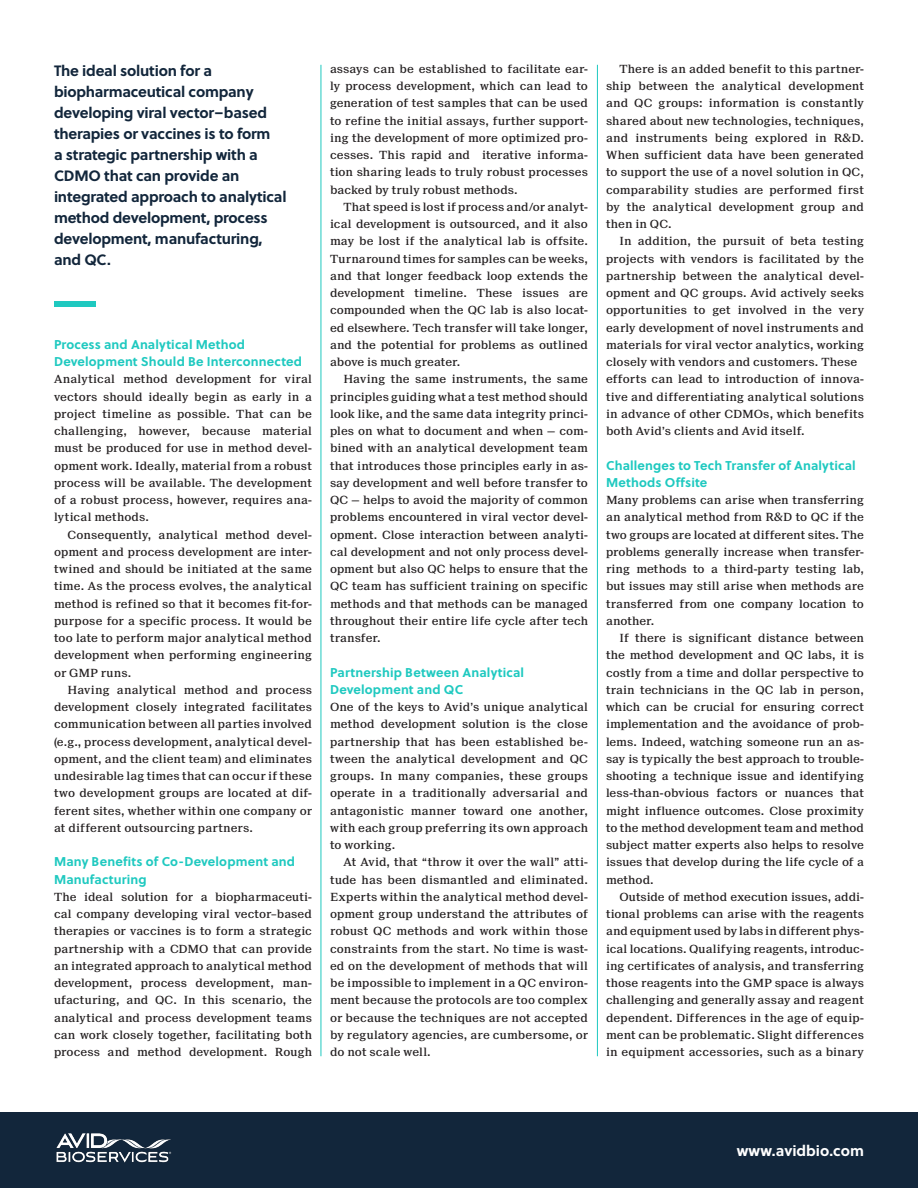
<style>
.page{position:relative;width:918px;height:1188px;background:#fff}
.page>*{position:absolute;margin:0;border:0;box-sizing:border-box;transform-origin:0 0}
.t1{font:700 15px/21px "Soleil";letter-spacing:-.015em;color:#12263b}
.t2{font:700 15px "Soleil";color:#fff}
.Bodycopy_just{font:700 12.75px/17.2px "Soleil";letter-spacing:.01em;color:#1fc9c0}
.Subhead{font:700 12.75px/17.2px "Soleil";letter-spacing:.01em;color:#1fc9c0}
.Bodycopy_just-2{font:500 11.25px/17.2px "Suisse Neue";letter-spacing:.005em;color:#231f20;text-align:justify}
</style>
<div class="page">
<hr style="left:321px;top:65px;width:1px;height:991px;background:#1fc9c0">
<hr style="left:597px;top:65px;width:1px;height:991px;background:#1fc9c0">
<div style="left:0;top:1112px;width:918px;height:76px;background:#12263b"></div>
<img style="left:56px;top:1133px;width:116px;height:30px">
<div style="left:54px;top:301px;width:42px;height:6px;background:#1fc9c0"></div>
<p class="t1" style="left:54px;top:59px;width:215px">The ideal solution for a biopharmaceutical company developing viral vector–based</p>
<p class="t1" style="left:54px;top:122px;width:234px">therapies or vaccines is to form<br>a strategic partnership with a<br>CDMO that can provide an integrated approach to analytical method development, process development, manufacturing, and QC.</p>
<p class="Bodycopy_just" style="left:54px;top:335px;width:250px">Process and Analytical Method<br>Development Should Be Interconnected</p>
<p class="Bodycopy_just-2" style="left:54px;top:371px;width:260px">Analytical method development for viral vectors should ideally begin as early in a project timeline as possible. That can be challenging, however, because material must be produced for use in method devel&shy;opment work. Ideally, material from a robust process will be available. The development of a robust process, however, requires ana&shy;lytical methods.</p>
<p class="Bodycopy_just-2" style="left:54px;top:526px;width:260px;text-indent:14px">Consequently, analytical method devel&shy;opment and process development are inter&shy;twined and should be initiated at the same time. As the process evolves, the analytical method is refined so that it becomes fit-for&shy;purpose for a specific process. It would be too late to perform major analytical method development when performing engineering or GMP runs.</p>
<p class="Bodycopy_just-2" style="left:54px;top:681px;width:260px;text-indent:14px">Having analytical method and process development closely integrated facilitates communication between all parties involved (e.g., process development, analytical devel&shy;opment, and the client team) and eliminates undesirable lag times that can occur if these two development groups are located at dif&shy;ferent sites, whether within one company or at different outsourcing partners.</p>
<p class="Bodycopy_just" style="left:54px;top:853px;width:243px">Many Benefits of Co-Development and<br>Manufacturing</p>
<p class="Bodycopy_just-2" style="left:54px;top:888px;width:260px">The ideal solution for a biopharmaceuti&shy;cal company developing viral vector–based therapies or vaccines is to form a strategic partnership with a CDMO that can provide an integrated approach to analytical method development, process development, man&shy;ufacturing, and QC. In this scenario, the analytical and process development teams can work closely together, facilitating both process and method development. Rough</p>
<p class="Bodycopy_just-2" style="left:330px;top:60px;width:260px">assays can be established to facilitate ear&shy;ly process development, which can lead to generation of test samples that can be used to refine the initial assays, further support&shy;ing the development of more optimized pro&shy;cesses. This rapid and iterative informa&shy;tion sharing leads to truly robust processes backed by truly robust methods.</p>
<p class="Bodycopy_just-2" style="left:330px;top:198px;width:260px;text-indent:14px">That speed is lost if process and/or analyt&shy;ical development is outsourced, and it also may be lost if the analytical lab is offsite.<br>Turnaround times for samples can be weeks, and that longer feedback loop extends the development timeline. These issues are compounded when the QC lab is also locat&shy;ed elsewhere. Tech transfer will take longer, and the potential for problems as outlined above is much greater.</p>
<p class="Bodycopy_just-2" style="left:330px;top:371px;width:260px;text-indent:14px">Having the same instruments, the same principles guiding what a test method should look like, and the same data integrity princi&shy;ples on what to document and when — com&shy;bined with an analytical development team that introduces those principles early in as&shy;say development and well before transfer to QC — helps to avoid the majority of common problems encountered in viral vector devel&shy;opment. Close interaction between analyti&shy;cal development and not only process devel&shy;opment but also QC helps to ensure that the QC team has sufficient training on specific methods and that methods can be managed throughout their entire life cycle after tech transfer.</p>
<p class="Subhead" style="left:330px;top:663px;width:196px">Partnership Between Analytical<br>Development and QC</p>
<p class="Bodycopy_just-2" style="left:330px;top:699px;width:260px">One of the keys to Avid’s unique analytical method development solution is the close partnership that has been established be&shy;tween the analytical development and QC groups. In many companies, these groups operate in a traditionally adversarial and antagonistic manner toward one another, with each group preferring its own approach</p>
<p class="Bodycopy_just-2" style="left:330px;top:837px;width:67px">to working.</p>
<p class="Bodycopy_just-2" style="left:330px;top:854px;width:260px;text-indent:14px">At Avid, that “throw it over the wall” atti&shy;tude has been dismantled and eliminated.<br>Experts within the analytical method devel&shy;opment group understand the attributes of robust QC methods and work within those constraints from the start. No time is wast&shy;ed on the development of methods that will be impossible to implement in a QC environ&shy;ment because the protocols are too complex or because the techniques are not accepted by regulatory agencies, are cumbersome, or do not scale well.</p>
<p class="Bodycopy_just-2" style="left:606px;top:60px;width:260px;text-indent:14px">There is an added benefit to this partner&shy;ship between the analytical development and QC groups: information is constantly shared about new technologies, techniques, and instruments being explored in R&amp;D.<br>When sufficient data have been generated to support the use of a novel solution in QC, comparability studies are performed first by the analytical development group and then in QC.</p>
<p class="Bodycopy_just-2" style="left:606px;top:233px;width:260px;text-indent:14px">In addition, the pursuit of beta testing projects with vendors is facilitated by the partnership between the analytical devel&shy;opment and QC groups. Avid actively seeks opportunities to get involved in the very early development of novel instruments and materials for viral vector analytics, working closely with vendors and customers. These</p>
<p class="Bodycopy_just-2" style="left:606px;top:371px;width:260px">efforts can lead to introduction of innova&shy;tive and differentiating analytical solutions in advance of other CDMOs, which benefits both Avid’s clients and Avid itself.</p>
<p class="Subhead" style="left:606px;top:456px;width:251px">Challenges to Tech Transfer of Analytical<br>Methods Offsite</p>
<p class="Bodycopy_just-2" style="left:606px;top:492px;width:260px">Many problems can arise when transferring an analytical method from R&amp;D to QC if the two groups are located at different sites. The problems generally increase when transfer&shy;ring methods to a third-party testing lab, but issues may still arise when methods are transferred from one company location to another.</p>
<p class="Bodycopy_just-2" style="left:606px;top:630px;width:260px;text-indent:14px">If there is significant distance between the method development and QC labs, it is costly from a time and dollar perspective to train technicians in the QC lab in person, which can be crucial for ensuring correct implementation and the avoidance of prob&shy;lems. Indeed, watching someone run an as&shy;say is typically the best approach to trouble&shy;shooting a technique issue and identifying less-than-obvious factors or nuances that might influence outcomes. Close proximity to the method development team and method subject matter experts also helps to resolve issues that develop during the life cycle of a method.</p>
<p class="Bodycopy_just-2" style="left:606px;top:888px;width:260px;text-indent:14px">Outside of method execution issues, addi&shy;tional problems can arise with the reagents and equipment used by labs in different phys&shy;ical locations. Qualifying reagents, introduc&shy;ing certificates of analysis, and transferring those reagents into the GMP space is always challenging and generally assay and reagent dependent. Differences in the age of equip&shy;ment can be problematic. Slight differences in equipment accessories, such as a binary</p>
<p class="t2" style="left:737px;top:1139px;width:129px">www.avidbio.com</p>
</div>
